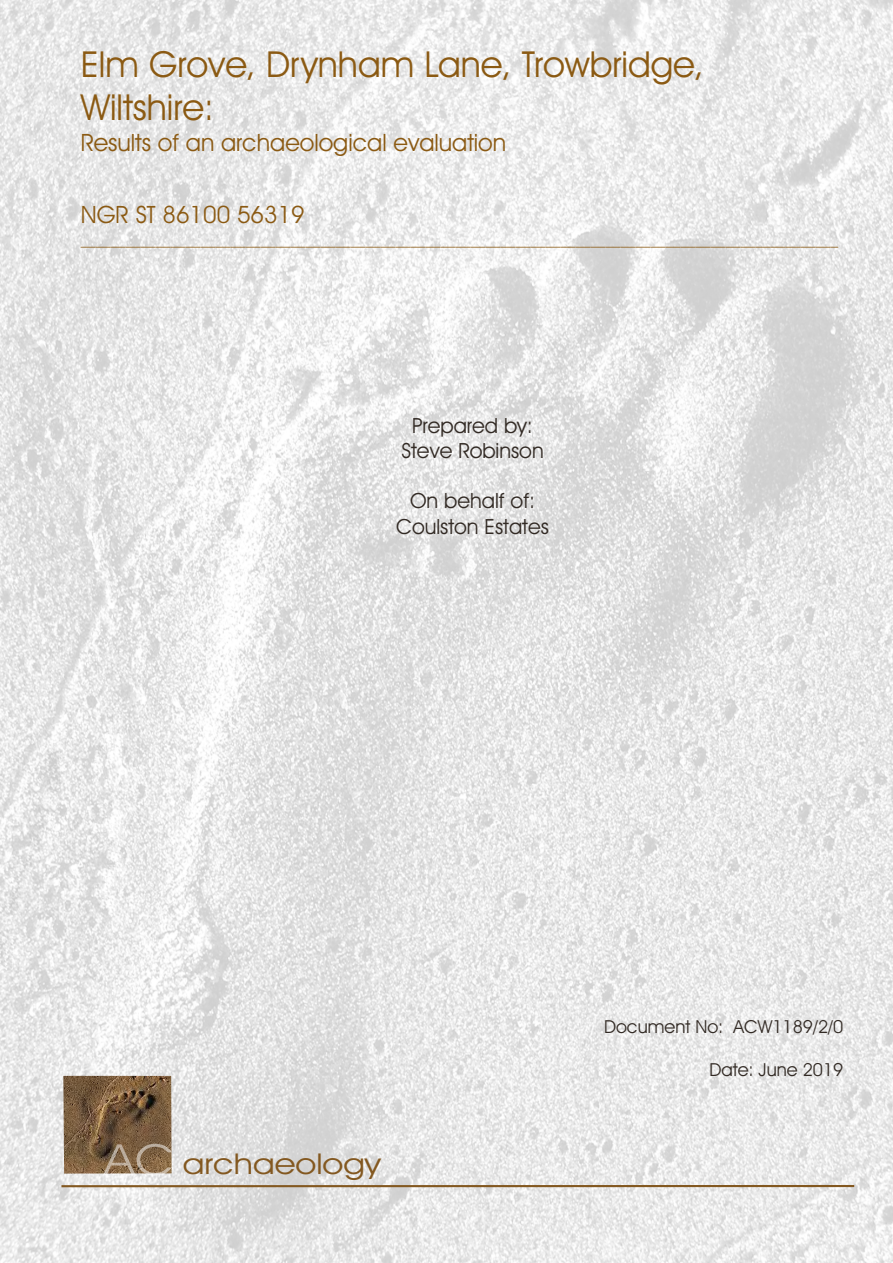
<style>
.page{position:relative;width:893px;height:1263px;background:#fff}
.page>*{position:absolute;margin:0;border:0;box-sizing:border-box;transform-origin:0 0}
.t1{font:36px/43.2px "Avant Garde IT Cby BT";color:#8b5a13}
.t2{font:28.8px "Avant Garde IT Cby BT";color:#835820;scale:1.19 1}
.t3{font:24px "Avant Garde IT Cby BT";color:#8b5a13}
.t4{font:21px/25.2px "Avant Garde IT Cby BT";color:#322a24;text-align:center}
.t5{font:18px "Avant Garde IT Cby BT";color:#322a24}
.t6{font:15px "Avant Garde IT Cby BT";color:#8b5a13}
.s1{font-size:43.35px;color:rgb(255 255 255/.5)}
</style>
<div class="page">
<img style="left:0;top:0;width:892px;height:1263px">
<img style="left:63px;top:1076px;width:109px;height:97px">
<hr style="left:61px;top:1185px;width:793px;height:2px;background:#835820">
<h1 class="t1" style="left:81px;top:46px;width:625px">Elm Grove, Drynham Lane, Trowbridge,<br>Wiltshire:</h1>
<h3 class="t3" style="left:81px;top:133px;width:427px">Results of an archaeological evaluation</h3>
<h3 class="t3" style="left:81px;top:205px;width:226px">NGR ST 86100 56319</h3>
<p class="t6" style="left:81px;top:232px;width:759px">_____________________________________________________________________________________________________</p>
<h3 class="t4" style="left:401px;top:415px;width:144px">Prepared by:<br>Steve Robinson</h3>
<h3 class="t4" style="left:396px;top:490px;width:154px">On behalf of:<br>Coulston Estates</h3>
<h2 class="t2" style="left:104px;top:1152px;width:234px"><span class="s1">AC</span> archaeology</h2>
<p class="t5" style="left:604px;top:1019px;width:241px">Document No: ACW1189/2/0</p>
<p class="t5" style="left:709px;top:1062px;width:135px">Date: June 2019</p>
</div>
